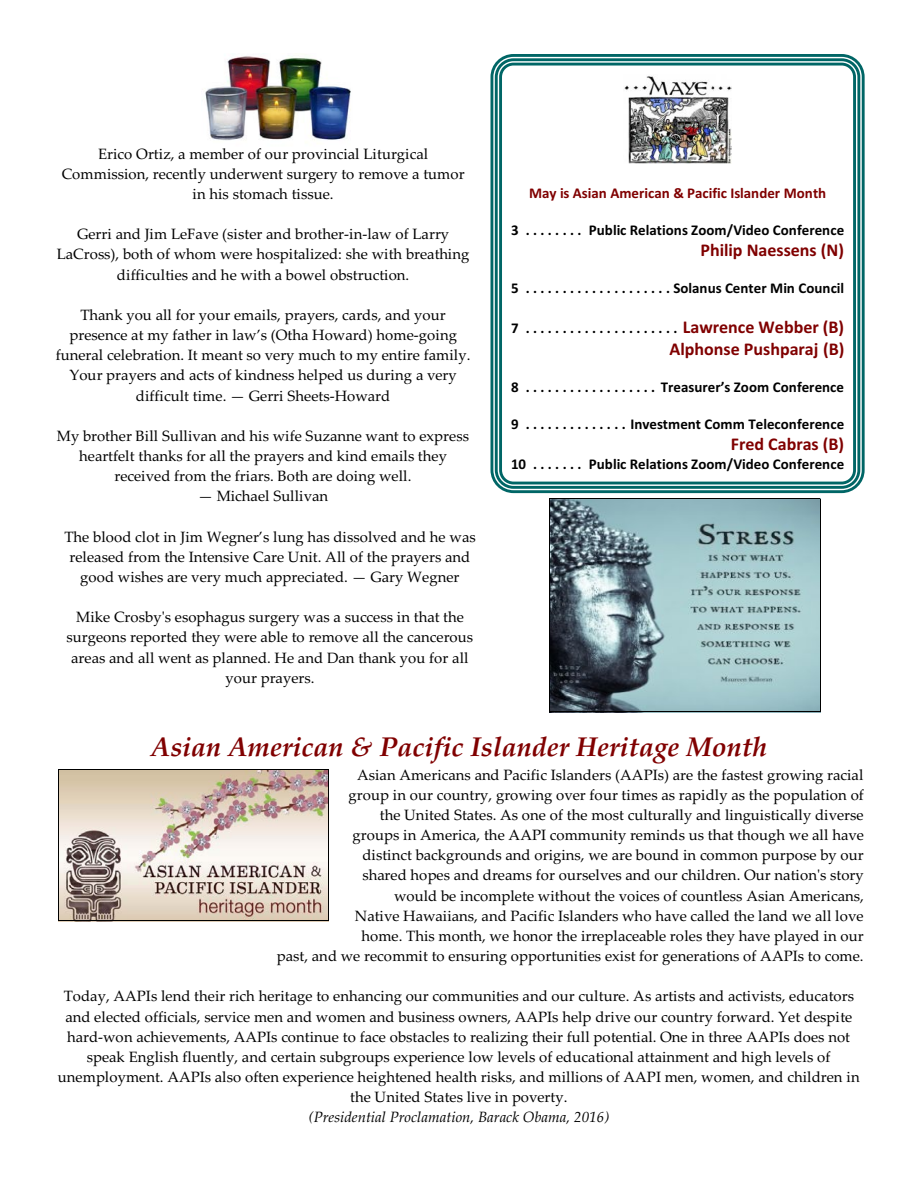
<style>
.page{position:relative;width:918px;height:1188px;background:#fff}
.page>*{position:absolute;margin:0;border:0;box-sizing:border-box;transform-origin:0 0}
.t1{font:italic 700 27px "Palatino Linotype";color:#800000}
.t2{font:700 18px "Calibri";color:#800000}
.t3{font:15px/20.1px "Palatino Linotype";color:#000;text-align:center}
.t4{font:700 15px "Calibri";color:#000}
.t5{font:italic 15px "Palatino Linotype";color:#000}
.t6{font:700 15px "Calibri";color:#800000}
.s1{font-size:18px;color:#800000}
</style>
<div class="page">
<img style="left:624px;top:76px;width:108px;height:87px">
<div style="left:499px;top:63px;width:357px;height:421px;border:3px solid #066;border-radius:13px"></div>
<div style="left:495px;top:58px;width:365px;height:431px;border:3px solid #066;border-radius:17px"></div>
<div style="left:491px;top:54px;width:374px;height:439px;border:3px solid #066;border-radius:22px"></div>
<img style="left:550px;top:499px;width:270px;height:213px">
<img style="left:205px;top:56px;width:146px;height:85px">
<img style="left:59px;top:769px;width:270px;height:152px">
<p class="t3" style="left:62px;top:145px;width:404px">Erico Ortiz, a member of our provincial Liturgical<br>Commission, recently underwent surgery to remove a tumor in his stomach tissue.</p>
<p class="t3" style="left:57px;top:226px;width:414px">Gerri and Jim LeFave (sister and brother-in-law of Larry<br>LaCross), both of whom were hospitalized: she with breathing difficulties and he with a bowel obstruction.</p>
<p class="t3" style="left:56px;top:306px;width:416px">Thank you all for your emails, prayers, cards, and your presence at my father in law’s (Otha Howard) home-going funeral celebration. It meant so very much to my entire family.<br>Your prayers and acts of kindness helped us during a very difficult time. — Gerri Sheets-Howard</p>
<p class="t3" style="left:57px;top:427px;width:414px">My brother Bill Sullivan and his wife Suzanne want to express heartfelt thanks for all the prayers and kind emails they received from the friars. Both are doing well.</p>
<p class="t3" style="left:198px;top:488px;width:132px">— Michael Sullivan</p>
<p class="t3" style="left:64px;top:528px;width:413px">The blood clot in Jim Wegner’s lung has dissolved and he was released from the Intensive Care Unit. All of the prayers and good wishes are very much appreciated. — Gary Wegner</p>
<p class="t3" style="left:67px;top:609px;width:408px">Mike Crosby's esophagus surgery was a success in that the surgeons reported they were able to remove all the cancerous areas and all went as planned. He and Dan thank you for all your prayers.</p>
<p class="t6" style="left:529px;top:187px;width:299px">May is Asian American &amp; Pacific Islander Month</p>
<p class="t4" style="left:511px;top:224px;width:335px">3 . . . . . . . . Public Relations Zoom/Video Conference</p>
<p class="t2" style="left:701px;top:242px;width:145px">Philip Naessens (N)</p>
<p class="t4" style="left:511px;top:282px;width:335px">5 ....................Solanus Center Min Council</p>
<p class="t4" style="left:511px;top:322px;width:335px">7 ..................... <span class="s1">Lawrence Webber (B)</span></p>
<p class="t2" style="left:670px;top:341px;width:176px">Alphonse Pushparaj (B)</p>
<p class="t4" style="left:511px;top:381px;width:335px">8 . . . . . . . . . . . . . . . . . . Treasurer’s Zoom Conference</p>
<p class="t4" style="left:511px;top:417px;width:335px">9 . . . . . . . . . . . . . . Investment Comm Teleconference</p>
<p class="t2" style="left:731px;top:436px;width:115px">Fred Cabras (B)</p>
<p class="t4" style="left:511px;top:458px;width:335px">10 . . . . . . . Public Relations Zoom/Video Conference</p>
<h1 class="t1" style="left:151px;top:736px;width:618px">Asian American &amp; Pacific Islander Heritage Month</h1>
<p class="t3" style="left:277px;top:766px;width:589px;text-align:right">Asian Americans and Pacific Islanders (AAPIs) are the fastest growing racial<br>group in our country, growing over four times as rapidly as the population of<br>the United States. As one of the most culturally and linguistically diverse<br>groups in America, the AAPI community reminds us that though we all have<br>distinct backgrounds and origins, we are bound in common purpose by our<br>shared hopes and dreams for ourselves and our children. Our nation's story<br>would be incomplete without the voices of countless Asian Americans,<br>Native Hawaiians, and Pacific Islanders who have called the land we all love<br>home. This month, we honor the irreplaceable roles they have played in our<br>past, and we recommit to ensuring opportunities exist for generations of AAPIs to come.</p>
<p class="t3" style="left:58px;top:988px;width:803px">Today, AAPIs lend their rich heritage to enhancing our communities and our culture. As artists and activists, educators and elected officials, service men and women and business owners, AAPIs help drive our country forward. Yet despite hard-won achievements, AAPIs continue to face obstacles to realizing their full potential. One in three AAPIs does not speak English fluently, and certain subgroups experience low levels of educational attainment and high levels of unemployment. AAPIs also often experience heightened health risks, and millions of AAPI men, women, and children in the United States live in poverty.</p>
<p class="t5" style="left:309px;top:1111px;width:302px">(Presidential Proclamation, Barack Obama, 2016)</p>
</div>
